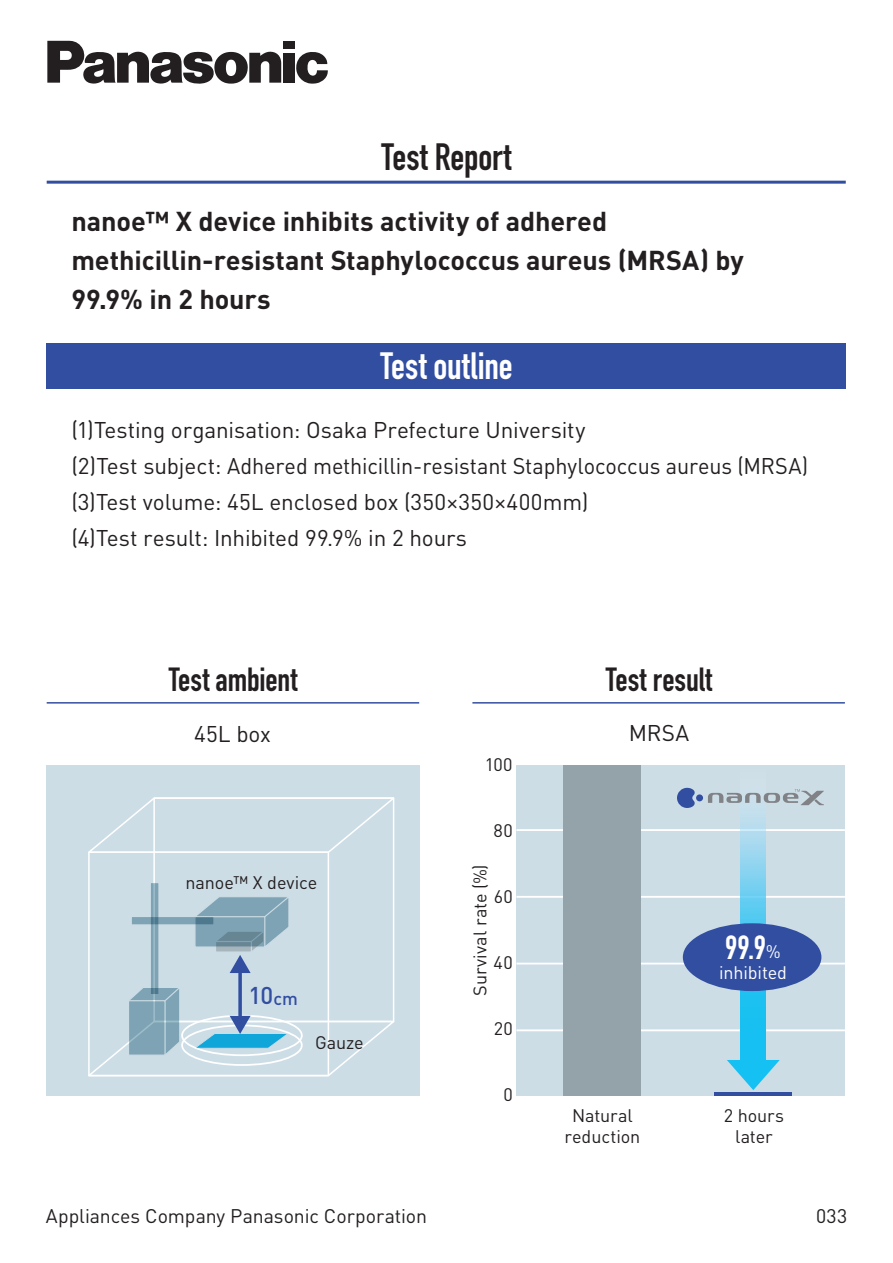
<style>
.page{position:relative;width:893px;height:1263px;background:#fff}
.page>*{position:absolute;margin:0;border:0;box-sizing:border-box;transform-origin:0 0}
.t1{font:700 37.5px "DIN Condensed";color:#fff}
.t2{font:700 37.5px "DIN Condensed";letter-spacing:-.005em;color:#231f20}
.t3{font:700 33px "DIN Condensed";letter-spacing:-.005em;color:#231f20}
.t4{font:700 33px "DIN Condensed";color:#fff}
.t5{font:700 27px/38.5px "DINOT";letter-spacing:-.005em;color:#231f20}
.t6{font:500 24px "DINOT";color:#324ea1}
.t7{font:22.5px/36px "DINOT";letter-spacing:-.005em;color:#231f20}
.t8{font:19.5px "DINOT";letter-spacing:-.005em;color:#231f20}
.t9{font:18px/21px "DINOT";letter-spacing:-.005em;color:#231f20;text-align:center}
.t10{font:18px "DINOT";letter-spacing:-.005em;color:#fff}
.s1{font-size:18px}
.s2{font-family:"DINOT";font-weight:400;font-size:18px}
</style>
<div class="page">
<div style="left:516px;top:765px;width:329px;height:330px;background:#cddde6"></div>
<hr style="left:516px;top:829px;width:329px;height:2px;background:#fff">
<hr style="left:516px;top:896px;width:329px;height:2px;background:#fff">
<hr style="left:516px;top:963px;width:329px;height:1px;background:#fff">
<hr style="left:516px;top:1029px;width:329px;height:2px;background:#fff">
<div style="left:47px;top:344px;width:799px;height:45px;background:#324ea1"></div>
<div style="left:46px;top:765px;width:373px;height:330px;background:#cddde6"></div>
<svg style="left:89px;top:798px;width:306px;height:56px"></svg>
<div style="left:88px;top:851px;width:241px;height:225px;border:2px solid #fff"></div>
<div style="left:153px;top:797px;width:241px;height:225px;border:2px solid #fff"></div>
<hr style="left:714px;top:1092px;width:78px;height:3px;background:#324ea1">
<svg style="left:741px;top:814px;width:25px;height:246px;background:#5eccf0"></svg>
<svg style="left:727px;top:1060px;width:53px;height:30px"></svg>
<hr style="left:47px;top:181px;width:799px;height:3px;background:#324ea1">
<hr style="left:47px;top:702px;width:372px;height:2px;background:#324ea1">
<hr style="left:472px;top:702px;width:373px;height:2px;background:#324ea1">
<div style="left:696px;top:794px;width:7px;height:7px;background:#324ea1;border-radius:50%"></div>
<svg style="left:677px;top:788px;width:18px;height:20px"></svg>
<svg style="left:708px;top:789px;width:116px;height:16px"></svg>
<div style="left:683px;top:923px;width:138px;height:68px;background:#324ea1;border-radius:50%"></div>
<svg style="left:47px;top:41px;width:234px;height:43px"></svg>
<div style="left:283px;top:53px;width:12px;height:30px;background:#231f20"></div>
<div style="left:283px;top:41px;width:12px;height:8px;background:#231f20"></div>
<svg style="left:296px;top:52px;width:32px;height:32px"></svg>
<div style="left:130px;top:916px;width:85px;height:10px;background:#7ea3b5;border:1px solid #fff"></div>
<svg style="left:238px;top:973px;width:4px;height:13px"></svg>
<svg style="left:150px;top:882px;width:10px;height:104px"></svg>
<svg style="left:88px;top:986px;width:307px;height:91px"></svg>
<svg style="left:193px;top:897px;width:96px;height:76px"></svg>
<div style="left:563px;top:765px;width:78px;height:330px;background:#94a2aa"></div>
<h1 class="t2" style="left:382px;top:131px;width:131px">Test Report</h1>
<p class="t5" style="left:71px;top:202px;width:674px">nanoe™ X device inhibits activity of adhered methicillin-resistant Staphylococcus aureus (MRSA) by<br>99.9% in 2 hours</p>
<h1 class="t1" style="left:380px;top:340px;width:134px">Test outline</h1>
<p class="t7" style="left:71px;top:411px;width:738px">(1)Testing organisation: Osaka Prefecture University<br>(2)Test subject: Adhered methicillin-resistant Staphylococcus aureus (MRSA) (3)Test volume: 45L enclosed box (350×350×400mm)<br>(4)Test result: Inhibited 99.9% in 2 hours</p>
<h2 class="t3" style="left:169px;top:657px;width:130px">Test ambient</h2>
<h2 class="t3" style="left:606px;top:657px;width:108px">Test result</h2>
<p class="t7" style="left:194px;top:715px;width:78px">45L box</p>
<p class="t9" style="left:185px;top:872px;width:134px">nanoe™ X device</p>
<p class="t6" style="left:249px;top:980px;width:51px">10<span class="s1">cm</span></p>
<p class="t9" style="left:315px;top:1031px;width:50px">Gauze</p>
<p class="t9" style="left:485px;top:754px;width:29px">100</p>
<p class="t9" style="left:494px;top:820px;width:21px">80</p>
<p class="t9" style="left:469px;top:996px;width:133px;rotate:-90deg">Survival rate (%)</p>
<p class="t9" style="left:494px;top:886px;width:21px">60</p>
<p class="t9" style="left:493px;top:952px;width:21px">40</p>
<p class="t9" style="left:494px;top:1018px;width:21px">20</p>
<p class="t9" style="left:503px;top:1084px;width:11px">0</p>
<p class="t7" style="left:629px;top:715px;width:62px">MRSA</p>
<h2 class="t4" style="left:725px;top:925px;width:57px">99.9<span class="s2">%</span></h2>
<p class="t10" style="left:719px;top:962px;width:70px">inhibited</p>
<p class="t9" style="left:564px;top:1104px;width:77px">Natural reduction</p>
<p class="t9" style="left:724px;top:1104px;width:62px">2 hours later</p>
<p class="t8" style="left:46px;top:1204px;width:383px">Appliances Company Panasonic Corporation</p>
<p class="t8" style="left:816px;top:1204px;width:33px">033</p>
</div>
